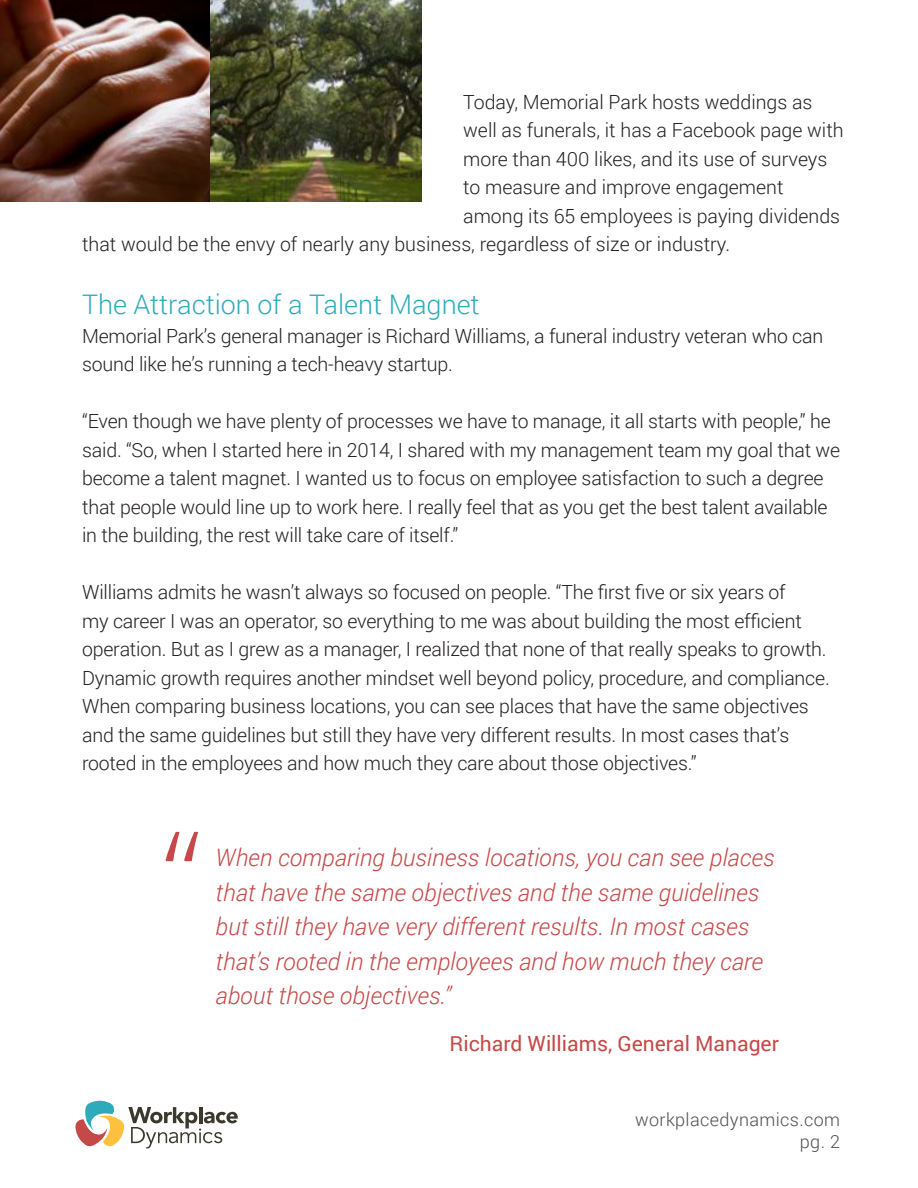
<style>
.page{position:relative;width:918px;height:1188px;background:#fff}
.page>*{position:absolute;margin:0;border:0;box-sizing:border-box;transform-origin:0 0}
.t1{font:300 120px "Open Sans";color:#c44948}
.Subhead{font:300 27px "Roboto";color:#2fabbb}
.Callout{font:italic 300 24px/34.5px "Roboto";color:#c44948}
.t2{font:21px "Roboto";color:#c44948}
.Body{font:300 19.5px/28.5px "Roboto";letter-spacing:-.01em;color:#231f20}
.t3{font:300 18px "Roboto";letter-spacing:.02em;color:#4f4f4f}
</style>
<div class="page">
<svg style="left:75px;top:1101px;width:163px;height:47px"></svg>
<img style="left:0;top:0;width:421px;height:202px">
<p class="Body" style="left:463px;top:87px;width:351px">Today, Memorial Park hosts weddings as</p>
<p class="Body" style="left:463px;top:115px;width:382px">well as funerals, it has a Facebook page with</p>
<p class="Body" style="left:463px;top:144px;width:366px">more than 400 likes, and its use of surveys</p>
<p class="Body" style="left:463px;top:172px;width:322px">to measure and improve engagement</p>
<p class="Body" style="left:463px;top:201px;width:379px">among its 65 employees is paying dividends</p>
<p class="Body" style="left:82px;top:229px;width:650px">that would be the envy of nearly any business, regardless of size or industry.</p>
<p class="Subhead" style="left:82px;top:286px;width:399px">The Attraction of a Talent Magnet</p>
<p class="Body" style="left:82px;top:321px;width:743px">Memorial Park’s general manager is Richard Williams, a funeral industry veteran who can sound like he’s running a tech-heavy startup.</p>
<p class="Body" style="left:82px;top:406px;width:760px">“Even though we have plenty of processes we have to manage, it all starts with people,” he said. “So, when I started here in 2014, I shared with my management team my goal that we become a talent magnet. I wanted us to focus on employee satisfaction to such a degree that people would line up to work here. I really feel that as you get the best talent available in the building, the rest will take care of itself.”</p>
<p class="Body" style="left:82px;top:577px;width:749px">Williams admits he wasn’t always so focused on people. “The first five or six years of<br>my career I was an operator, so everything to me was about building the most efficient operation. But as I grew as a manager, I realized that none of that really speaks to growth.<br>Dynamic growth requires another mindset well beyond policy, procedure, and compliance.<br>When comparing business locations, you can see places that have the same objectives and the same guidelines but still they have very different results. In most cases that’s rooted in the employees and how much they care about those objectives.”</p>
<p class="t1" style="left:164px;top:792px;width:37px">“</p>
<p class="Callout" style="left:216px;top:840px;width:560px">When comparing business locations, you can see places that have the same objectives and the same guidelines but still they have very different results. In most cases that’s rooted in the employees and how much they care about those objectives.”</p>
<p class="t2" style="left:450px;top:1029px;width:331px">Richard Williams, General Manager</p>
<p class="t3" style="left:635px;top:1108px;width:206px">workplacedynamics.com</p>
<p class="t3" style="left:800px;top:1129px;width:42px">pg. 2</p>
</div>
